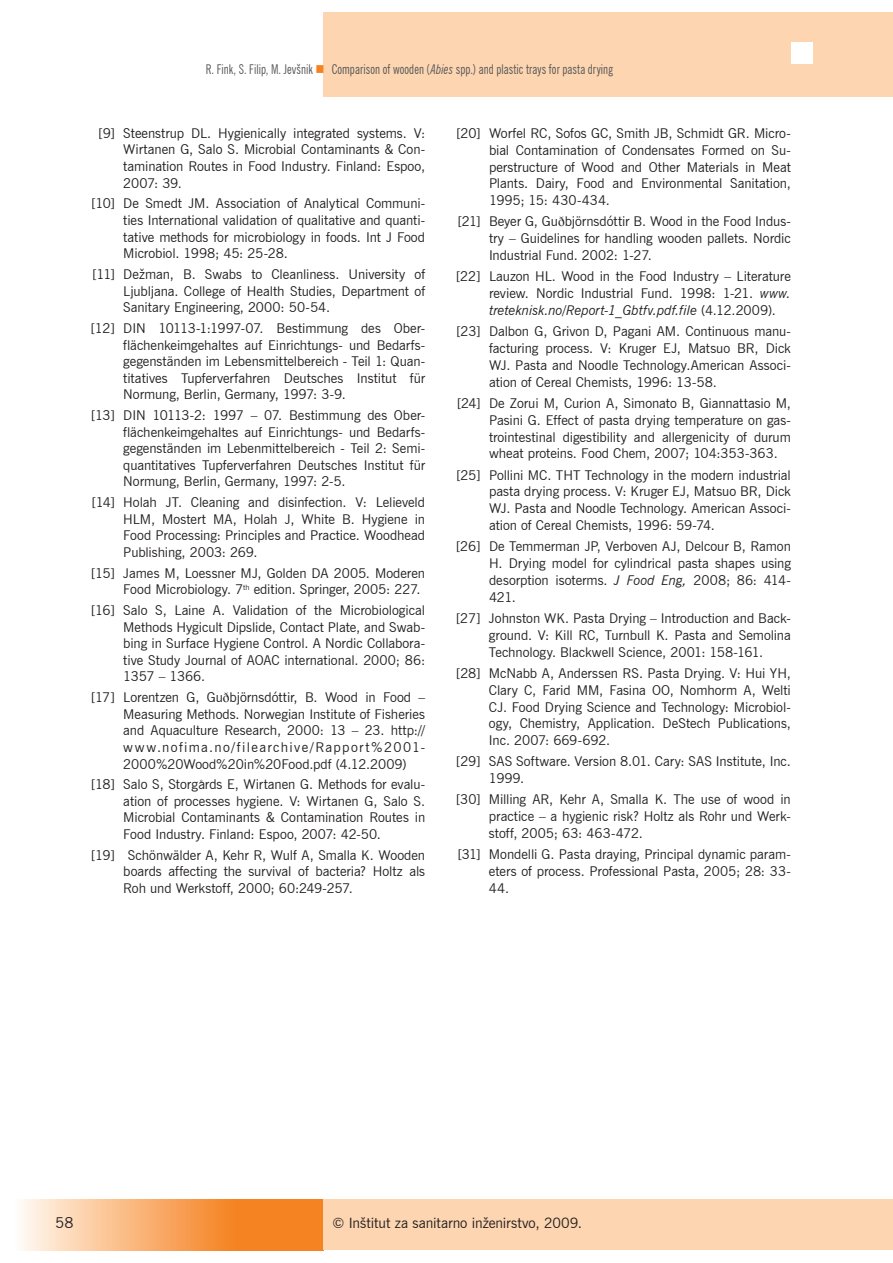
<style>
.page{position:relative;width:893px;height:1263px;background:#fff}
.page>*{position:absolute;margin:0;border:0;box-sizing:border-box;transform-origin:0 0}
.t1{font:15px "News Gothic L2";color:#231f20}
.t2{font:14.25px "News Gothic L2";letter-spacing:-.005em;color:#231f20}
.t3{font:13.5px/16.6px "News Gothic L2";letter-spacing:-.005em;color:#231f20;text-align:justify}
.t4{font:condensed 13.5px "News Gothic L2";letter-spacing:.005em;color:#57585a;scale:.9 1}
.s1{color:#f58220}
.s2{font-style:italic}
.s3{font-family:"Times New Roman"}
</style>
<div class="page">
<svg style="left:22px;top:1200px;width:302px;height:50px;background:#f8ab68"></svg>
<div style="left:324px;top:1200px;width:569px;height:50px;background:#fdd5b0"></div>
<div style="left:323px;top:13px;width:570px;height:84px;background:#fdd5b0"></div>
<div style="left:791px;top:43px;width:21px;height:21px;background:#fff"></div>
<p class="t4" style="left:206px;top:61px;width:454px">R. Fink, S. Filip, M. Jevšnik <span class="s1">■</span> Comparison of wooden (<span class="s2">Abies</span> spp.) and plastic trays for pasta drying</p>
<p class="t3" style="left:123px;top:125px;width:303px;text-indent:-25px">[9] Steenstrup DL. Hygienically integrated systems. V:<br>Wirtanen G, Salo S. Microbial Contaminants &amp; Con&shy;tamination Routes in Food Industry. Finland: Espoo, 2007: 39.</p>
<p class="t3" style="left:123px;top:195px;width:303px;text-indent:-32px">[10] De Smedt JM. Association of Analytical Communi&shy;ties International validation of qualitative and quanti&shy;tative methods for microbiology in foods. Int J Food Microbiol. 1998; 45: 25-28.</p>
<p class="t3" style="left:123px;top:266px;width:303px;text-indent:-31px">[11] Dežman, B. Swabs to Cleanliness. University of Ljubljana. College of Health Studies, Department of Sanitary Engineering, 2000: 50-54.</p>
<p class="t3" style="left:123px;top:320px;width:303px;text-indent:-32px">[12] DIN 10113-1:1997-07. Bestimmung des Ober&shy;flächenkeimgehaltes auf Einrichtungs- und Bedarfs&shy;gegenständen im Lebensmittelbereich - Teil 1: Quan&shy;titatives Tupferverfahren Deutsches Institut für Normung, Berlin, Germany, 1997: 3-9.</p>
<p class="t3" style="left:123px;top:407px;width:303px;text-indent:-32px">[13] DIN 10113-2: 1997 – 07. Bestimmung des Ober&shy;flächenkeimgehaltes auf Einrichtungs- und Bedarfs&shy;gegenständen im Lebenmittelbereich - Teil 2: Semi&shy;quantitatives Tupferverfahren Deutsches Institut für Normung, Berlin, Germany, 1997: 2-5.</p>
<p class="t3" style="left:123px;top:494px;width:303px;text-indent:-32px">[14] Holah JT. Cleaning and disinfection. V: Lelieveld HLM, Mostert MA, Holah J, White B. Hygiene in Food Processing: Principles and Practice. Woodhead Publishing, 2003: 269.</p>
<p class="t3" style="left:123px;top:565px;width:303px;text-indent:-32px">[15] James M, Loessner MJ, Golden DA 2005. Moderen<br>Food Microbiology. 7<sup>th</sup> edition. Springer, 2005: 227.</p>
<p class="t3" style="left:123px;top:602px;width:303px;text-indent:-32px">[16] Salo S, Laine A. Validation of the Microbiological Methods Hygicult Dipslide, Contact Plate, and Swab&shy;bing in Surface Hygiene Control. A Nordic Collabora&shy;tive Study Journal of AOAC international. 2000; 86:<br>1357 – 1366.</p>
<p class="t3" style="left:123px;top:689px;width:303px;text-indent:-32px">[17] Lorentzen G, Gu<span class="s3">ð</span>björnsdóttir, B. Wood in Food – Measuring Methods. Norwegian Institute of Fisheries and Aquaculture Research, 2000: 13 – 23. http:// www.nofima.no/filearchive/Rapport%2001- 2000%20Wood%20in%20Food.pdf (4.12.2009)</p>
<p class="t3" style="left:123px;top:776px;width:303px;text-indent:-32px">[18] Salo S, Storg <sup>°</sup>ards E, Wirtanen G. Methods for evalu&shy;ation of processes hygiene. V: Wirtanen G, Salo S.<br>Microbial Contaminants &amp; Contamination Routes in Food Industry. Finland: Espoo, 2007: 42-50.</p>
<p class="t3" style="left:123px;top:847px;width:303px;text-indent:-32px">[19] Schönwälder A, Kehr R, Wulf A, Smalla K. Wooden boards affecting the survival of bacteria? Holtz als Roh und Werkstoff, 2000; 60:249-257.</p>
<p class="t3" style="left:489px;top:125px;width:303px;text-indent:-33px">[20] Worfel RC, Sofos GC, Smith JB, Schmidt GR. Micro&shy;bial Contamination of Condensates Formed on Su&shy;perstructure of Wood and Other Materials in Meat Plants. Dairy, Food and Environmental Sanitation, 1995; 15: 430-434.</p>
<p class="t3" style="left:489px;top:213px;width:303px;text-indent:-31px">[21] Beyer G, Gu<span class="s3">ð</span>björnsdóttir B. Wood in the Food Indus&shy;try – Guidelines for handling wooden pallets. Nordic Industrial Fund. 2002: 1-27.</p>
<p class="t3" style="left:489px;top:268px;width:303px;text-indent:-33px">[22] Lauzon HL. Wood in the Food Industry – Literature review. Nordic Industrial Fund. 1998: 1-21. <span class="s2">www. treteknisk.no/Report-1_Gbtfv.pdf.file</span> (4.12.2009).</p>
<p class="t3" style="left:489px;top:323px;width:303px;text-indent:-33px">[23] Dalbon G, Grivon D, Pagani AM. Continuous manu&shy;facturing process. V: Kruger EJ, Matsuo BR, Dick WJ. Pasta and Noodle Technology.American Associ&shy;ation of Cereal Chemists, 1996: 13-58.</p>
<p class="t3" style="left:489px;top:394px;width:303px;text-indent:-32px">[24] De Zorui M, Curion A, Simonato B, Giannattasio M, Pasini G. Effect of pasta drying temperature on gas&shy;trointestinal digestibility and allergenicity of durum wheat proteins. Food Chem, 2007; 104:353-363.</p>
<p class="t3" style="left:489px;top:466px;width:303px;text-indent:-33px">[25] Pollini MC. THT Technology in the modern industrial pasta drying process. V: Kruger EJ, Matsuo BR, Dick WJ. Pasta and Noodle Technology. American Associ&shy;ation of Cereal Chemists, 1996: 59-74.</p>
<p class="t3" style="left:489px;top:538px;width:303px;text-indent:-33px">[26] De Temmerman JP, Verboven AJ, Delcour B, Ramon H. Drying model for cylindrical pasta shapes using desorption isoterms. <span class="s2">J Food Eng,</span> 2008; 86: 414- 421.</p>
<p class="t3" style="left:489px;top:610px;width:303px;text-indent:-33px">[27] Johnston WK. Pasta Drying – Introduction and Back&shy;ground. V: Kill RC, Turnbull K. Pasta and Semolina Technology. Blackwell Science, 2001: 158-161.</p>
<p class="t3" style="left:489px;top:664px;width:303px;text-indent:-33px">[28] McNabb A, Anderssen RS. Pasta Drying. V: Hui YH, Clary C, Farid MM, Fasina OO, Nomhorm A, Welti CJ. Food Drying Science and Technology: Microbiol&shy;ogy, Chemistry, Application. DeStech Publications, Inc. 2007: 669-692.</p>
<p class="t3" style="left:489px;top:753px;width:303px;text-indent:-33px">[29] SAS Software. Version 8.01. Cary: SAS Institute, Inc.<br>1999.</p>
<p class="t3" style="left:489px;top:791px;width:303px;text-indent:-33px">[30] Milling AR, Kehr A, Smalla K. The use of wood in practice – a hygienic risk? Holtz als Rohr und Werk&shy;stoff, 2005; 63: 463-472.</p>
<p class="t3" style="left:489px;top:846px;width:303px;text-indent:-31px">[31] Mondelli G. Pasta draying, Principal dynamic param&shy;eters of process. Professional Pasta, 2005; 28: 33- 44.</p>
<p class="t1" style="left:55px;top:1213px;width:20px">58</p>
<p class="t2" style="left:333px;top:1214px;width:251px">© Inštitut za sanitarno inženirstvo, 2009.</p>
</div>
